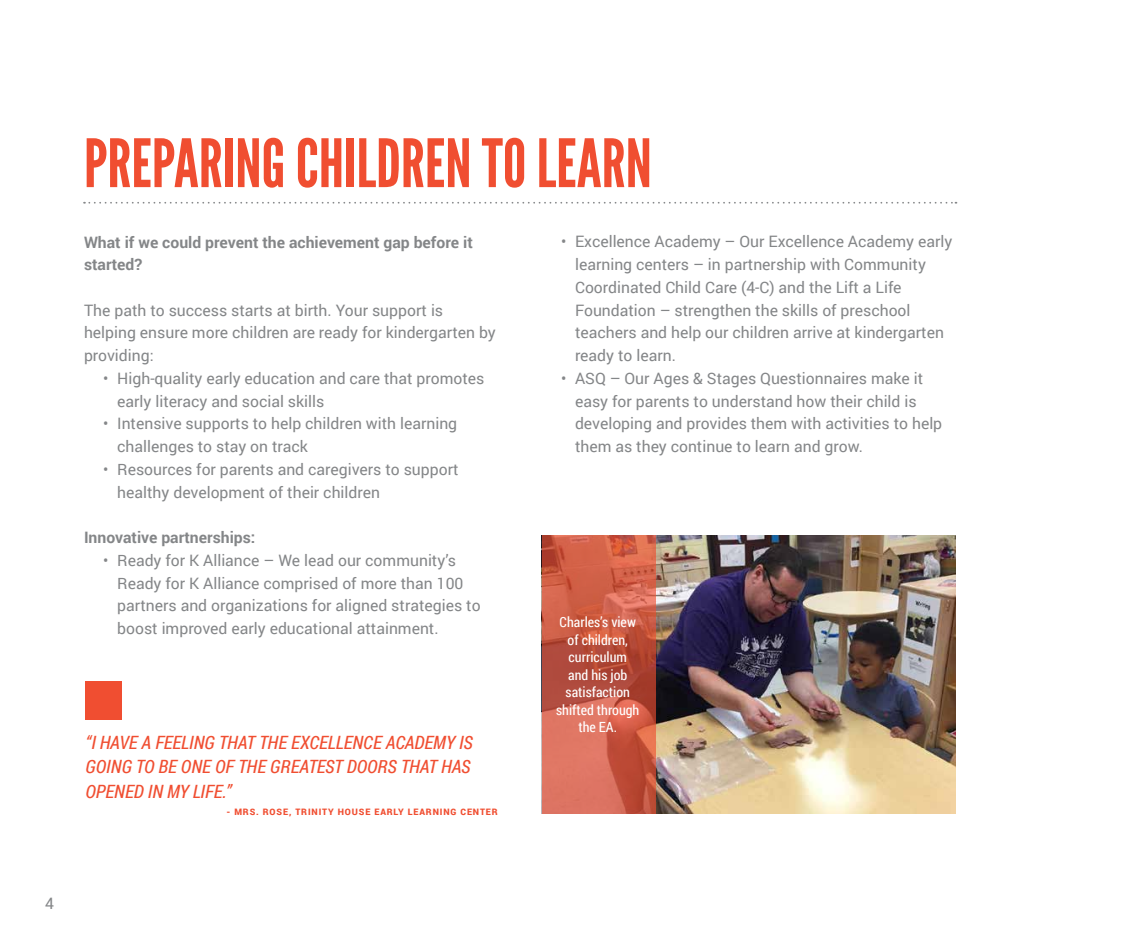
<style>
.page{position:relative;width:1134px;height:945px;background:#fff}
.page>*{position:absolute;margin:0;border:0;box-sizing:border-box;transform-origin:0 0}
.t1{font:66.5px "League Gothic";color:#f04e31}
.t2{font:italic 18.38px/24.5px "Roboto Condensed";letter-spacing:-.005em;color:#f04e31}
.t3{font:15.75px/22.8px "Roboto";color:#848688}
.t4{font:700 15.75px/22.8px "Roboto";color:#848688}
.t5{font:14px/17.5px "Roboto Condensed";color:#fff;text-align:center}
.t6{font:900 8.92px "Roboto";letter-spacing:.1em;color:#f04e31}
</style>
<div class="page">
<img style="left:655px;top:535px;width:301px;height:279px">
<svg style="left:84px;top:202px;width:873px;height:2px"></svg>
<div style="left:85px;top:681px;width:36px;height:39px;background:#f04e31"></div>
<svg style="left:542px;top:535px;width:113px;height:279px;background:#cb5e49"></svg>
<h1 class="t1" style="left:84px;top:124px;width:569px">PREPARING CHILDREN TO LEARN</h1>
<p class="t4" style="left:84px;top:230px;width:390px">What if we could prevent the achievement gap before it started?</p>
<p class="t3" style="left:84px;top:298px;width:413px">The path to success starts at birth. Your support is helping ensure more children are ready for kindergarten by providing:</p>
<p class="t3" style="left:117px;top:366px;width:369px;text-indent:-14px">• High-quality early education and care that promotes early literacy and social skills</p>
<p class="t3" style="left:117px;top:412px;width:342px;text-indent:-14px">• Intensive supports to help children with learning challenges to stay on track</p>
<p class="t3" style="left:117px;top:457px;width:343px;text-indent:-14px">• Resources for parents and caregivers to support healthy development of their children</p>
<p class="t4" style="left:84px;top:526px;width:173px">Innovative partnerships:</p>
<p class="t3" style="left:117px;top:548px;width:365px;text-indent:-14px">• Ready for K Alliance – We lead our community’s Ready for K Alliance comprised of more than 100 partners and organizations for aligned strategies to boost improved early educational attainment.</p>
<p class="t2" style="left:85px;top:730px;width:389px">“I HAVE A FEELING THAT THE EXCELLENCE ACADEMY IS<br>GOING TO BE ONE OF THE GREATEST DOORS THAT HAS<br>OPENED IN MY LIFE.”</p>
<p class="t6" style="left:226px;top:805px;width:273px">- MRS. ROSE, TRINITY HOUSE EARLY LEARNING CENTER</p>
<p class="t3" style="left:575px;top:230px;width:379px;text-indent:-14px">• Excellence Academy – Our Excellence Academy early learning centers – in partnership with Community Coordinated Child Care (4-C) and the Lift a Life Foundation – strengthen the skills of preschool teachers and help our children arrive at kindergarten ready to learn.</p>
<p class="t3" style="left:575px;top:366px;width:369px;text-indent:-14px">• ASQ – Our Ages &amp; Stages Questionnaires make it easy for parents to understand how their child is developing and provides them with activities to help them as they continue to learn and grow.</p>
<p class="t5" style="left:556px;top:613px;width:85px">Charles’s view of children, curriculum<br>and his job satisfaction shifted through the EA.</p>
<p class="t3" style="left:45px;top:892px;width:10px">4</p>
</div>
